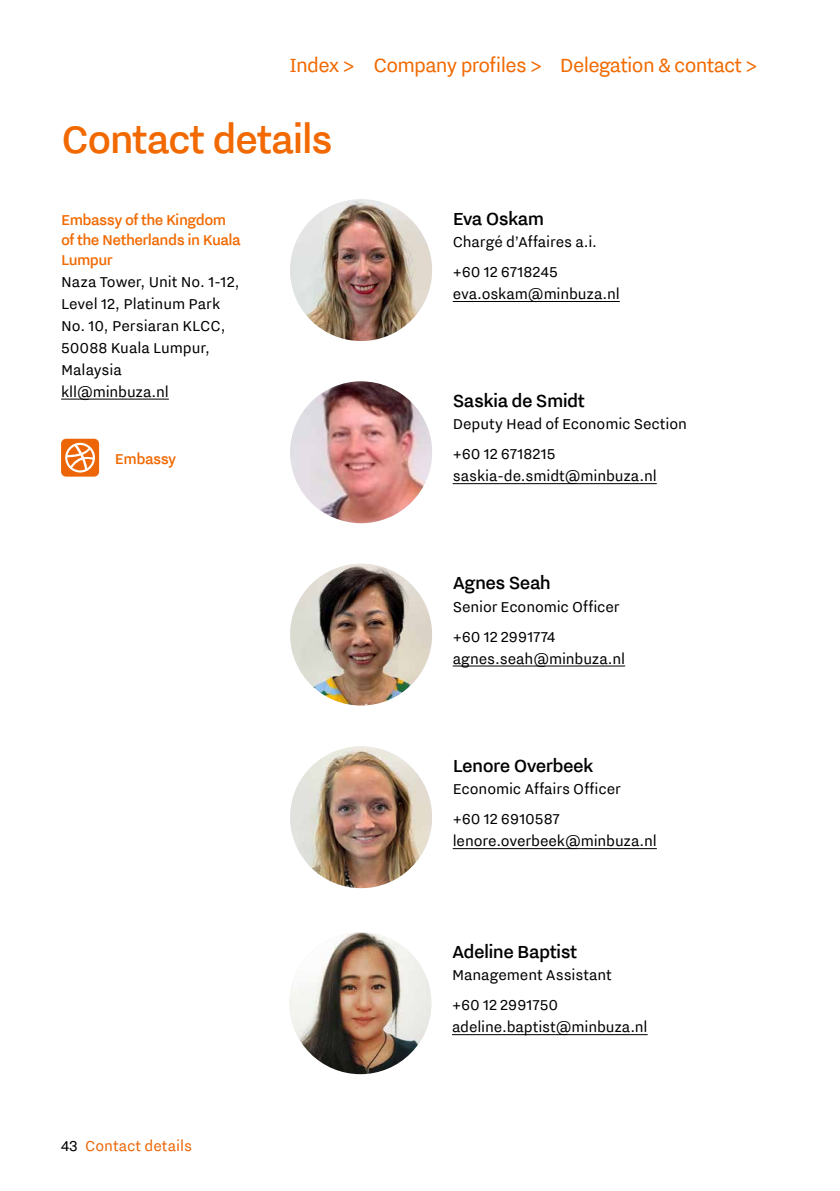
<style>
.page{position:relative;width:840px;height:1191px;background:#fff}
.page>*{position:absolute;margin:0;border:0;box-sizing:border-box;transform-origin:0 0}
.t1{font:500 48px "NL Nitti Grotesk";letter-spacing:-.035em;color:#f16900}
.t2{font:24px "NL Nitti Grotesk";letter-spacing:-.03em;color:#f16900}
.t3{font:500 22px "NL Nitti Grotesk";letter-spacing:-.025em;color:#000}
.t4{font:18px/22px "NL Nitti Grotesk";letter-spacing:-.005em;color:#000}
.t5{font:500 18px/20px "NL Nitti Grotesk";letter-spacing:-.03em;color:#f16900}
.t6{font:18px "NL Nitti Grotesk";color:#ec6608}
.s1{color:#000}
</style>
<div class="page">
<img style="left:290px;top:199px;width:142px;height:142px;border-radius:71px">
<img style="left:290px;top:381px;width:142px;height:142px;border-radius:71px">
<img style="left:290px;top:564px;width:142px;height:141px;border-radius:71px">
<img style="left:290px;top:746px;width:142px;height:142px;border-radius:71px">
<img style="left:289px;top:932px;width:142px;height:142px;border-radius:71px">
<div style="left:61px;top:439px;width:38px;height:37px;background:#ec6608;border-radius:5px"></div>
<svg style="left:65px;top:443px;width:30px;height:29px"></svg>
<hr style="left:61px;top:399px;width:108px;height:1px;background:#000">
<hr style="left:452px;top:301px;width:167px;height:1px;background:#000">
<hr style="left:452px;top:483px;width:204px;height:1px;background:#000">
<hr style="left:452px;top:665px;width:172px;height:1px;background:#000">
<hr style="left:452px;top:848px;width:204px;height:1px;background:#000">
<hr style="left:452px;top:1034px;width:195px;height:1px;background:#000">
<h2 class="t2" style="left:289px;top:51px;width:469px">Index &gt; Company profiles &gt; Delegation &amp; contact &gt;</h2>
<h1 class="t1" style="left:61px;top:112px;width:273px">Contact details</h1>
<p class="t5" style="left:61px;top:209px;width:181px">Embassy of the Kingdom of the Netherlands in Kuala<br>Lumpur</p>
<p class="t4" style="left:61px;top:270px;width:180px">Naza Tower, Unit No. 1-12,<br>Level 12, Platinum Park<br>No. 10, Persiaran KLCC,<br>50088 Kuala Lumpur,<br>Malaysia<br>kll@minbuza.nl</p>
<p class="t5" style="left:115px;top:448px;width:63px">Embassy</p>
<p class="t6" style="left:61px;top:1135px;width:132px"><span class="s1">43</span> Contact details</p>
<p class="t3" style="left:452px;top:206px;width:93px">Eva Oskam</p>
<p class="t4" style="left:452px;top:226px;width:146px;line-height:30px">Chargé d’Affaires a.i. +60 12 6718245</p>
<p class="t4" style="left:452px;top:282px;width:168px">eva.oskam@minbuza.nl</p>
<p class="t3" style="left:452px;top:388px;width:134px">Saskia de Smidt</p>
<p class="t4" style="left:452px;top:408px;width:236px;line-height:30px">Deputy Head of Economic Section +60 12 6718215</p>
<p class="t4" style="left:452px;top:464px;width:205px">saskia-de.smidt@minbuza.nl</p>
<p class="t3" style="left:452px;top:570px;width:100px">Agnes Seah</p>
<p class="t4" style="left:452px;top:591px;width:168px;line-height:30px">Senior Economic Officer +60 12 2991774</p>
<p class="t4" style="left:452px;top:647px;width:174px">agnes.seah@minbuza.nl</p>
<p class="t3" style="left:452px;top:753px;width:142px">Lenore Overbeek</p>
<p class="t4" style="left:452px;top:773px;width:169px;line-height:30px">Economic Affairs Officer +60 12 6910587</p>
<p class="t4" style="left:452px;top:829px;width:205px">lenore.overbeek@minbuza.nl</p>
<p class="t3" style="left:452px;top:939px;width:127px">Adeline Baptist</p>
<p class="t4" style="left:452px;top:959px;width:161px;line-height:30px">Management Assistant +60 12 2991750</p>
<p class="t4" style="left:452px;top:1015px;width:197px">adeline.baptist@minbuza.nl</p>
</div>
